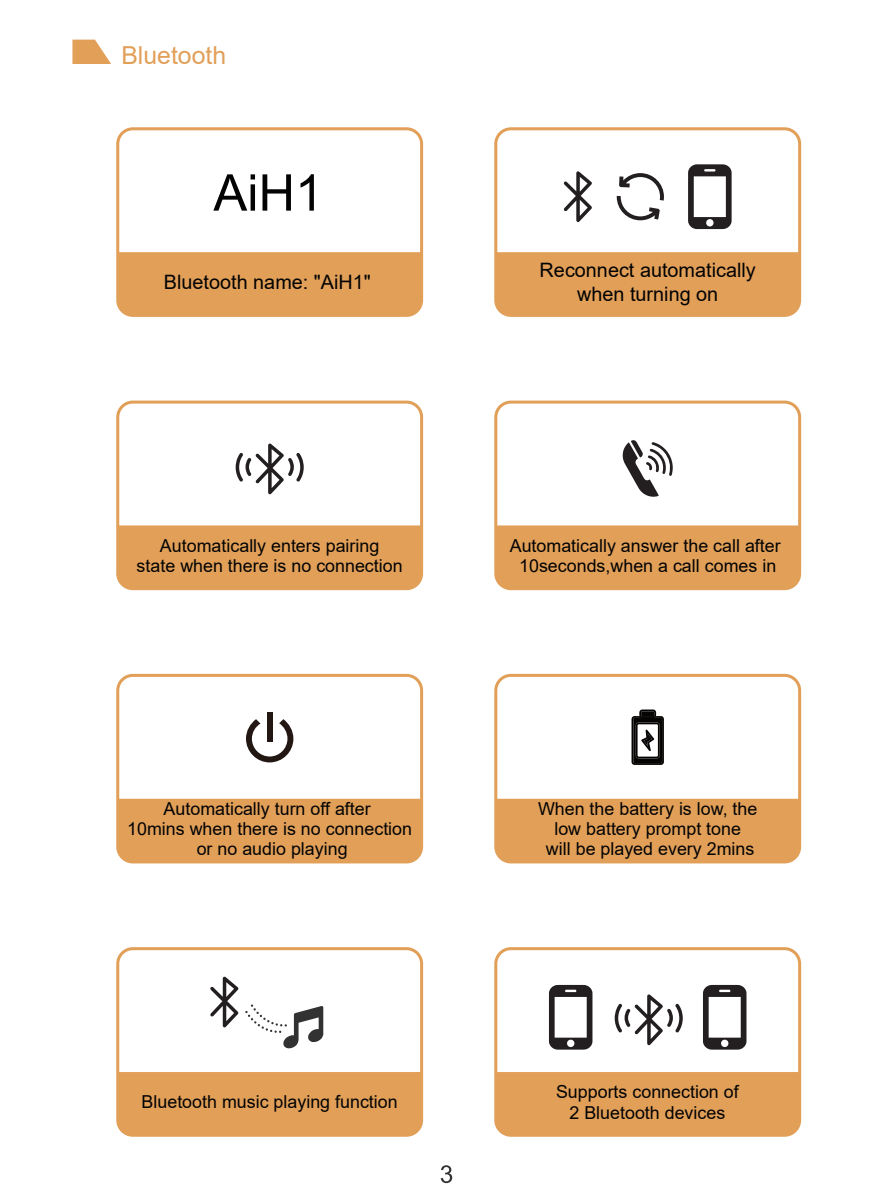
<style>
.page{position:relative;width:893px;height:1201px;background:#fff}
.page>*{position:absolute;margin:0;border:0;box-sizing:border-box;transform-origin:0 0}
.t1{font:50.75px "Arial";color:#030303}
.t2{font:24.85px "Arial";color:#e19f58}
.t3{font:19.95px/23.8px "Arial";color:#030303;text-align:center}
.t4{font:17.85px/19.9px "Arial";color:#030303;text-align:center}
</style>
<div class="page">
<svg style="left:441px;top:1165px;width:11px;height:18px"></svg>
<svg style="left:72px;top:40px;width:39px;height:24px"></svg>
<svg style="left:622px;top:440px;width:51px;height:57px"></svg>
<div style="left:116px;top:400px;width:307px;height:190px;border:3px solid #e19f58;border-radius:15px"></div>
<div style="left:118px;top:525px;width:304px;height:63px;background:#e19f58"></div>
<div style="left:494px;top:400px;width:307px;height:190px;border:3px solid #e19f58;border-radius:15px"></div>
<div style="left:496px;top:525px;width:304px;height:63px;background:#e19f58"></div>
<svg style="left:236px;top:443px;width:68px;height:51px"></svg>
<svg style="left:245px;top:1004px;width:78px;height:44px"></svg>
<div style="left:116px;top:947px;width:307px;height:189px;border:3px solid #e19f58;border-radius:15px"></div>
<div style="left:118px;top:1072px;width:304px;height:63px;background:#e19f58"></div>
<div style="left:494px;top:947px;width:307px;height:189px;border:3px solid #e19f58;border-radius:15px"></div>
<div style="left:496px;top:1072px;width:304px;height:63px;background:#e19f58"></div>
<svg style="left:615px;top:994px;width:68px;height:51px"></svg>
<svg style="left:549px;top:985px;width:43px;height:64px"></svg>
<svg style="left:703px;top:985px;width:43px;height:64px"></svg>
<svg style="left:210px;top:976px;width:28px;height:51px"></svg>
<div style="left:116px;top:127px;width:307px;height:190px;border:3px solid #e19f58;border-radius:15px"></div>
<div style="left:118px;top:252px;width:304px;height:63px;background:#e19f58"></div>
<div style="left:494px;top:127px;width:307px;height:190px;border:3px solid #e19f58;border-radius:15px"></div>
<div style="left:496px;top:252px;width:304px;height:63px;background:#e19f58"></div>
<svg style="left:564px;top:171px;width:28px;height:51px"></svg>
<svg style="left:688px;top:164px;width:44px;height:65px"></svg>
<svg style="left:617px;top:173px;width:47px;height:47px"></svg>
<div style="left:116px;top:674px;width:307px;height:189px;border:3px solid #e19f58;border-radius:15px"></div>
<div style="left:118px;top:798px;width:304px;height:64px;background:#e19f58"></div>
<div style="left:494px;top:674px;width:307px;height:189px;border:3px solid #e19f58;border-radius:15px"></div>
<div style="left:496px;top:798px;width:304px;height:64px;background:#e19f58"></div>
<div style="left:267px;top:712px;width:6px;height:29px;background:#221713"></div>
<svg style="left:246px;top:719px;width:47px;height:43px"></svg>
<svg style="left:631px;top:709px;width:33px;height:56px"></svg>
<h2 class="t2" style="left:121px;top:38px;width:106px">Bluetooth</h2>
<h1 class="t1" style="left:213px;top:158px;width:111px">AiH1</h1>
<p class="t3" style="left:164px;top:270px;width:209px">Bluetooth name: "AiH1"</p>
<p class="t3" style="left:540px;top:258px;width:218px">Reconnect automatically when turning on</p>
<p class="t4" style="left:137px;top:535px;width:268px">Automatically enters pairing<br>state when there is no connection</p>
<p class="t4" style="left:510px;top:535px;width:272px">Automatically answer the call after<br>10seconds,when a call comes in</p>
<p class="t4" style="left:127px;top:799px;width:286px">Automatically turn off after<br>10mins when there is no connection or no audio playing</p>
<p class="t4" style="left:538px;top:799px;width:221px">When the battery is low, the low battery prompt tone<br>will be played every 2mins</p>
<p class="t4" style="left:142px;top:1092px;width:258px">Bluetooth music playing function</p>
<p class="t4" style="left:556px;top:1080px;width:184px;line-height:21.3px">Supports connection of<br>2 Bluetooth devices</p>
</div>
